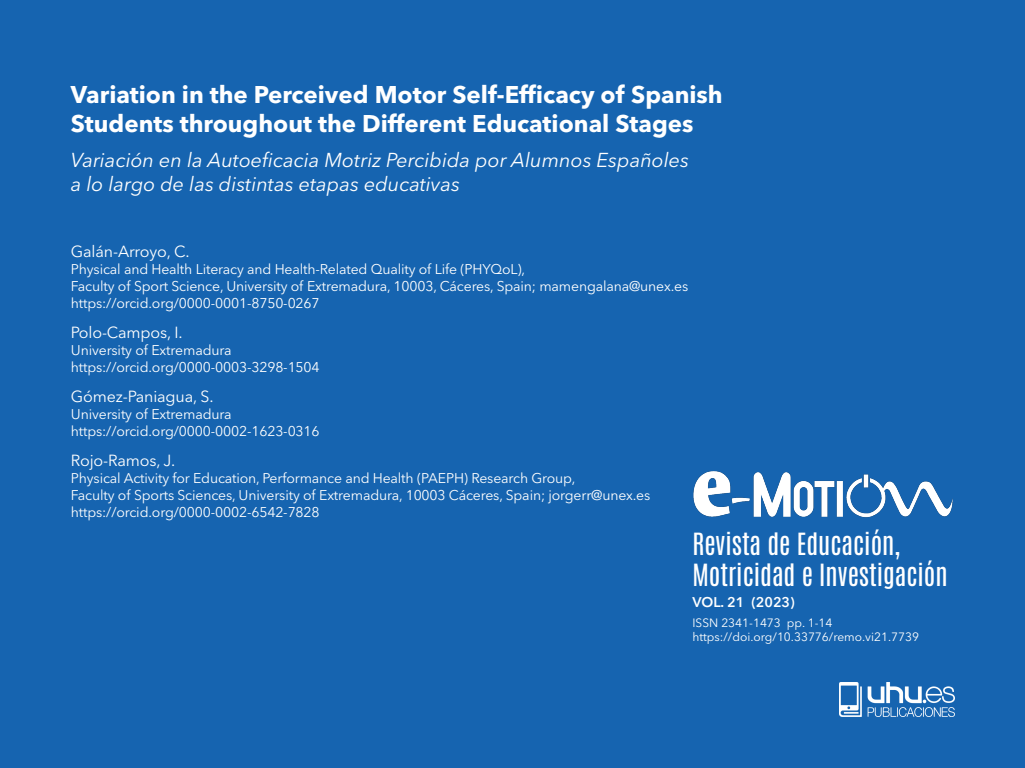
<style>
.page{position:relative;width:1025px;height:768px;background:#fff}
.page>*{position:absolute;margin:0;border:0;box-sizing:border-box;transform-origin:0 0}
.t1{font:26px/31.2px "Antonio";color:#fff}
.Titulo{font:700 24px/28.8px "Avenir Next LT Pro";color:#fff}
.Titulo_secundario{font:italic 20px "Avenir Next LT Pro";color:#fff}
.universidad{font:16px "Avenir Next LT Pro";letter-spacing:-.01em;color:#fff}
.universidad-2{font:14px "Avenir Next LT Pro";letter-spacing:-.01em;color:#fff}
.t2{font:600 14px "Avenir Next LT Pro";color:#fff}
.t3{font:12px "Avenir Next LT Pro";color:#fff}
</style>
<div class="page">
<div style="left:0;top:0;width:1024px;height:768px;background:#1664b0"></div>
<img style="left:693px;top:471px;width:260px;height:47px">
<img style="left:839px;top:683px;width:114px;height:33px">
<p class="Titulo" style="left:71px;top:80px;width:653px">Variation in the Perceived Motor Self-Efficacy of Spanish<br>Students throughout the Different Educational Stages</p>
<p class="Titulo_secundario" style="left:71px;top:148px;width:619px">Variación en la Autoeficacia Motriz Percibida por Alumnos Españoles</p>
<p class="Titulo_secundario" style="left:71px;top:172px;width:390px">a lo largo de las distintas etapas educativas</p>
<p class="universidad" style="left:71px;top:242px;width:120px">Galán-Arroyo, C.</p>
<p class="universidad-2" style="left:71px;top:261px;width:455px">Physical and Health Literacy and Health-Related Quality of Life (PHYQoL),</p>
<p class="universidad-2" style="left:71px;top:278px;width:618px">Faculty of Sport Science, University of Extremadura, 10003, Cáceres, Spain; mamengalana@unex.es</p>
<p class="universidad-2" style="left:71px;top:294px;width:250px">https://orcid.org/0000-0001-8750-0267</p>
<p class="universidad" style="left:71px;top:323px;width:113px">Polo-Campos, I.</p>
<p class="universidad-2" style="left:71px;top:342px;width:162px">University of Extremadura</p>
<p class="universidad-2" style="left:71px;top:359px;width:250px">https://orcid.org/0000-0003-3298-1504</p>
<p class="universidad" style="left:71px;top:387px;width:144px">Gómez-Paniagua, S.</p>
<p class="universidad-2" style="left:71px;top:406px;width:162px">University of Extremadura</p>
<p class="universidad-2" style="left:71px;top:423px;width:250px">https://orcid.org/0000-0002-1623-0316</p>
<p class="universidad" style="left:71px;top:451px;width:106px">Rojo-Ramos, J.</p>
<p class="universidad-2" style="left:71px;top:470px;width:506px">Physical Activity for Education, Performance and Health (PAEPH) Research Group,</p>
<p class="universidad-2" style="left:71px;top:487px;width:581px">Faculty of Sports Sciences, University of Extremadura, 10003 Cáceres, Spain; jorgerr@unex.es</p>
<p class="universidad-2" style="left:71px;top:504px;width:250px">https://orcid.org/0000-0002-6542-7828</p>
<h1 class="t1" style="left:692px;top:528px;width:257px">Revista de Educación,<br>Motricidad e Investigación</h1>
<p class="t2" style="left:692px;top:593px;width:104px">VOL. 21 (2023)</p>
<p class="t3" style="left:692px;top:615px;width:141px">ISSN 2341-1473 pp. 1-14</p>
<p class="t3" style="left:692px;top:630px;width:228px">https://doi.org/10.33776/remo.vi21.7739</p>
</div>
